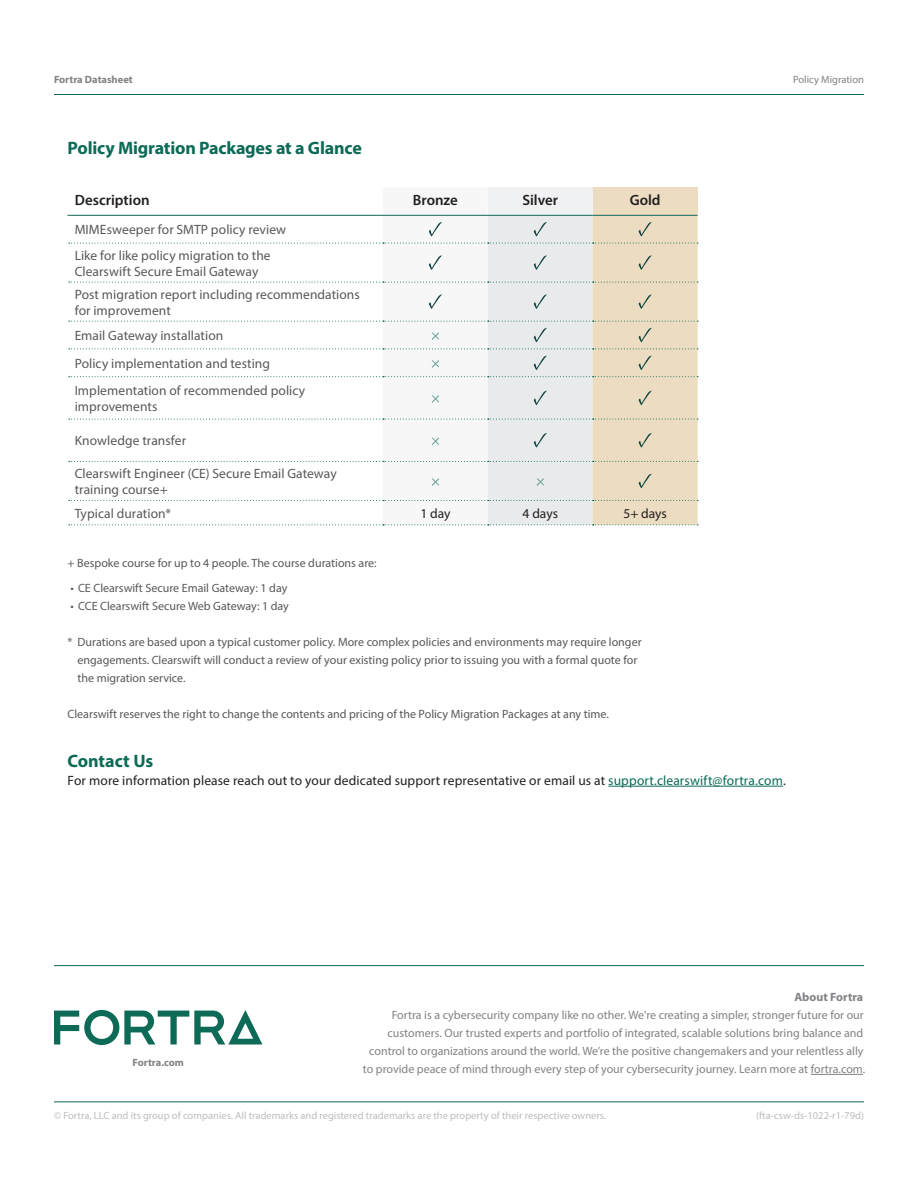
<style>
.page{position:relative;width:918px;height:1188px;background:#fff}
.page>*{position:absolute;margin:0;border:0;box-sizing:border-box;transform-origin:0 0}
.t1{font:700 18px "Myriad Pro";letter-spacing:-.01em;color:#0c6a56}
.t2{font:700 18px "Myriad Pro";letter-spacing:-.005em;color:#0b6b56}
.t3{font:600 14.85px "Myriad Pro";color:#231f20}
.t4{font:13.5px/25.3px "Myriad Pro";letter-spacing:.005em;color:#57585a}
.t5{font:13.5px "Myriad Pro";letter-spacing:.01em;color:#231f20}
.t6{font:12px/18px "Myriad Pro";color:#57585a}
.t7{font:12px/18px "Myriad Pro";color:#808285;text-align:right}
.t8{font:700 12px "Myriad Pro";color:#808285}
.t9{font:10.5px "Myriad Pro";color:#bcbdc0}
.t10{font:700 10.5px "Myriad Pro";color:#808285}
.t11{font:10.5px "Myriad Pro";color:#808285}
.s1{color:#0c6a56}
</style>
<div class="page">
<hr style="left:54px;top:94px;width:810px;height:1px;background:#0c6a56">
<hr style="left:54px;top:1101px;width:810px;height:1px;background:#0c6a56">
<hr style="left:54px;top:965px;width:810px;height:1px;background:#0c6a56">
<svg style="left:54px;top:1010px;width:208px;height:35px"></svg>
<hr style="left:811px;top:1074px;width:52px;height:1px;background:#808285">
<hr style="left:608px;top:786px;width:175px;height:1px;background:#0c6a56">
<svg style="left:68px;top:188px;width:630px;height:337px"></svg>
<p class="t10" style="left:54px;top:72px;width:80px">Fortra Datasheet</p>
<p class="t11" style="left:793px;top:73px;width:72px">Policy Migration</p>
<h1 class="t1" style="left:68px;top:136px;width:296px">Policy Migration Packages at a Glance</h1>
<p class="t3" style="left:75px;top:191px;width:76px">Description</p>
<p class="t3" style="left:413px;top:191px;width:47px">Bronze</p>
<p class="t3" style="left:522px;top:191px;width:37px">Silver</p>
<p class="t3" style="left:630px;top:191px;width:32px">Gold</p>
<p class="t4" style="left:75px;top:217px;width:213px">MIMEsweeper for SMTP policy review<br>Like for like policy migration to the</p>
<p class="t4" style="left:75px;top:260px;width:287px;line-height:22.8px">Clearswift Secure Email Gateway<br>Post migration report including recommendations</p>
<p class="t4" style="left:75px;top:297px;width:150px">for improvement<br>Email Gateway installation</p>
<p class="t4" style="left:75px;top:350px;width:232px;line-height:27px">Policy implementation and testing<br>Implementation of recommended policy</p>
<p class="t4" style="left:75px;top:394px;width:84px">improvements</p>
<p class="t4" style="left:75px;top:428px;width:113px">Knowledge transfer</p>
<p class="t4" style="left:75px;top:465px;width:264px;line-height:16.2px">Clearswift Engineer (CE) Secure Email Gateway training course+</p>
<p class="t4" style="left:75px;top:500px;width:98px">Typical duration*</p>
<p class="t5" style="left:420px;top:505px;width:32px">1 day</p>
<p class="t5" style="left:523px;top:505px;width:37px">4 days</p>
<p class="t5" style="left:623px;top:505px;width:45px">5+ days</p>
<p class="t6" style="left:68px;top:554px;width:311px">+ Bespoke course for up to 4 people. The course durations are:</p>
<p class="t6" style="left:70px;top:578px;width:218px">• CE Clearswift Secure Email Gateway: 1 day</p>
<p class="t6" style="left:70px;top:596px;width:220px">• CCE Clearswift Secure Web Gateway: 1 day</p>
<p class="t6" style="left:78px;top:632px;width:566px;text-indent:-10px">* Durations are based upon a typical customer policy. More complex policies and environments may require longer engagements. Clearswift will conduct a review of your existing policy prior to issuing you with a formal quote for the migration service.</p>
<p class="t6" style="left:68px;top:704px;width:543px">Clearswift reserves the right to change the contents and pricing of the Policy Migration Packages at any time.</p>
<h1 class="t2" style="left:68px;top:749px;width:87px">Contact Us</h1>
<p class="t5" style="left:68px;top:772px;width:720px">For more information please reach out to your dedicated support representative or email us at <span class="s1">support.clearswift@fortra.com</span>.</p>
<p class="t10" style="left:133px;top:1055px;width:53px">Fortra.com</p>
<p class="t8" style="left:795px;top:989px;width:70px">About Fortra</p>
<p class="t7" style="left:363px;top:1006px;width:504px">Fortra is a cybersecurity company like no other. We're creating a simpler, stronger future for our customers. Our trusted experts and portfolio of integrated, scalable solutions bring balance and control to organizations around the world. We’re the positive changemakers and your relentless ally to provide peace of mind through every step of your cybersecurity journey. Learn more at fortra.com.</p>
<p class="t9" style="left:54px;top:1109px;width:554px">© Fortra, LLC and its group of companies. All trademarks and registered trademarks are the property of their respective owners.</p>
<p class="t9" style="left:756px;top:1109px;width:109px">(fta-csw-ds-1022-r1-79d)</p>
</div>
